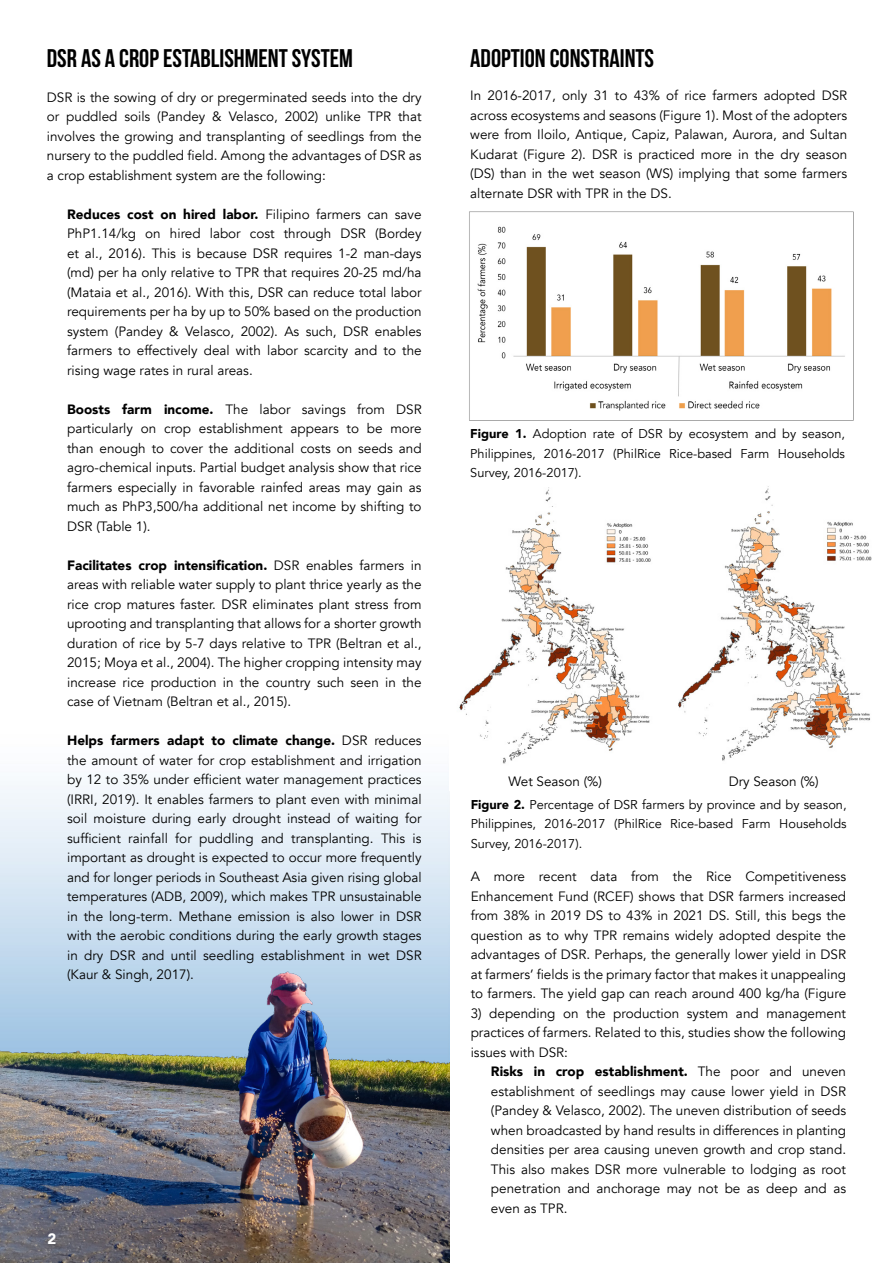
<style>
.page{position:relative;width:893px;height:1263px;background:#fff}
.page>*{position:absolute;margin:0;border:0;box-sizing:border-box;transform-origin:0 0}
.t1{font:700 25.5px "Bebas Neue";color:#000}
.t2{font:900 15px "Avenir";color:#000}
.t3{font:13.5px/19.5px "Avenir";color:#000;text-align:justify}
.t4{font:12.75px/19.5px "Avenir";color:#000;text-align:justify}
.s1{font-weight:900}
.s2{color:#fff}
</style>
<div class="page">
<img style="left:469px;top:211px;width:385px;height:210px">
<img style="left:459px;top:487px;width:192px;height:277px">
<img style="left:678px;top:486px;width:194px;height:275px">
<img style="left:0;top:869px;width:449px;height:394px">
<h1 class="t1" style="left:47px;top:44px;width:308px">DSR AS A CROP ESTABLISHMENT SYSTEM</h1>
<p class="t3" style="left:47px;top:88px;width:376px">DSR is the sowing of dry or pregerminated seeds into the dry or puddled soils (Pandey &amp; Velasco, 2002) unlike TPR that involves the growing and transplanting of seedlings from the nursery to the puddled field. Among the advantages of DSR as a crop establishment system are the following:</p>
<p class="t3" style="left:67px;top:205px;width:356px"><span class="s1">Reduces cost on hired labor.</span> Filipino farmers can save PhP1.14/kg on hired labor cost through DSR (Bordey et al., 2016). This is because DSR requires 1-2 man-days (md) per ha only relative to TPR that requires 20-25 md/ha (Mataia et al., 2016). With this, DSR can reduce total labor requirements per ha by up to 50% based on the production system (Pandey &amp; Velasco, 2002). As such, DSR enables farmers to effectively deal with labor scarcity and to the rising wage rates in rural areas.</p>
<p class="t3" style="left:67px;top:400px;width:356px"><span class="s1">Boosts farm income.</span> The labor savings from DSR particularly on crop establishment appears to be more than enough to cover the additional costs on seeds and agro-chemical inputs. Partial budget analysis show that rice farmers especially in favorable rainfed areas may gain as much as PhP3,500/ha additional net income by shifting to DSR (Table 1).</p>
<p class="t3" style="left:67px;top:556px;width:356px"><span class="s1">Facilitates crop intensification.</span> DSR enables farmers in areas with reliable water supply to plant thrice yearly as the rice crop matures faster. DSR eliminates plant stress from uprooting and transplanting that allows for a shorter growth duration of rice by 5-7 days relative to TPR (Beltran et al., 2015; Moya et al., 2004). The higher cropping intensity may increase rice production in the country such seen in the case of Vietnam (Beltran et al., 2015).</p>
<p class="t3" style="left:67px;top:731px;width:356px"><span class="s1">Helps farmers adapt to climate change.</span> DSR reduces the amount of water for crop establishment and irrigation by 12 to 35% under efficient water management practices (IRRI, 2019). It enables farmers to plant even with minimal soil moisture during early drought instead of waiting for sufficient rainfall for puddling and transplanting. This is important as drought is expected to occur more frequently and for longer periods in Southeast Asia given rising global temperatures (ADB, 2009), which makes TPR unsustainable in the long-term. Methane emission is also lower in DSR with the aerobic conditions during the early growth stages in dry DSR and until seedling establishment in wet DSR (Kaur &amp; Singh, 2017).</p>
<p class="t2" style="left:34px;top:1225px;width:24px">2 <span class="s2">2</span></p>
<h1 class="t1" style="left:470px;top:44px;width:185px">ADOPTION CONSTRAINTS</h1>
<p class="t3" style="left:470px;top:86px;width:378px">In 2016-2017, only 31 to 43% of rice farmers adopted DSR across ecosystems and seasons (Figure 1). Most of the adopters were from Iloilo, Antique, Capiz, Palawan, Aurora, and Sultan Kudarat (Figure 2). DSR is practiced more in the dry season (DS) than in the wet season (WS) implying that some farmers alternate DSR with TPR in the DS.</p>
<p class="t4" style="left:470px;top:424px;width:376px"><span class="s1">Figure 1.</span> Adoption rate of DSR by ecosystem and by season, Philippines, 2016-2017 (PhilRice Rice-based Farm Households Survey, 2016-2017).</p>
<p class="t3" style="left:508px;top:772px;width:95px">Wet Season (%)</p>
<p class="t3" style="left:729px;top:772px;width:92px">Dry Season (%)</p>
<p class="t4" style="left:471px;top:795px;width:377px"><span class="s1">Figure 2.</span> Percentage of DSR farmers by province and by season, Philippines, 2016-2017 (PhilRice Rice-based Farm Households Survey, 2016-2017).</p>
<p class="t3" style="left:471px;top:867px;width:377px">A more recent data from the Rice Competitiveness Enhancement Fund (RCEF) shows that DSR farmers increased from 38% in 2019 DS to 43% in 2021 DS. Still, this begs the question as to why TPR remains widely adopted despite the advantages of DSR. Perhaps, the generally lower yield in DSR at farmers’ fields is the primary factor that makes it unappealing to farmers. The yield gap can reach around 400 kg/ha (Figure</p>
<p class="t3" style="left:471px;top:1003px;width:377px">3) depending on the production system and management practices of farmers. Related to this, studies show the following issues with DSR:</p>
<p class="t3" style="left:491px;top:1062px;width:357px"><span class="s1">Risks in crop establishment.</span> The poor and uneven establishment of seedlings may cause lower yield in DSR (Pandey &amp; Velasco, 2002). The uneven distribution of seeds when broadcasted by hand results in differences in planting densities per area causing uneven growth and crop stand.<br>This also makes DSR more vulnerable to lodging as root penetration and anchorage may not be as deep and as even as TPR.</p>
</div>
